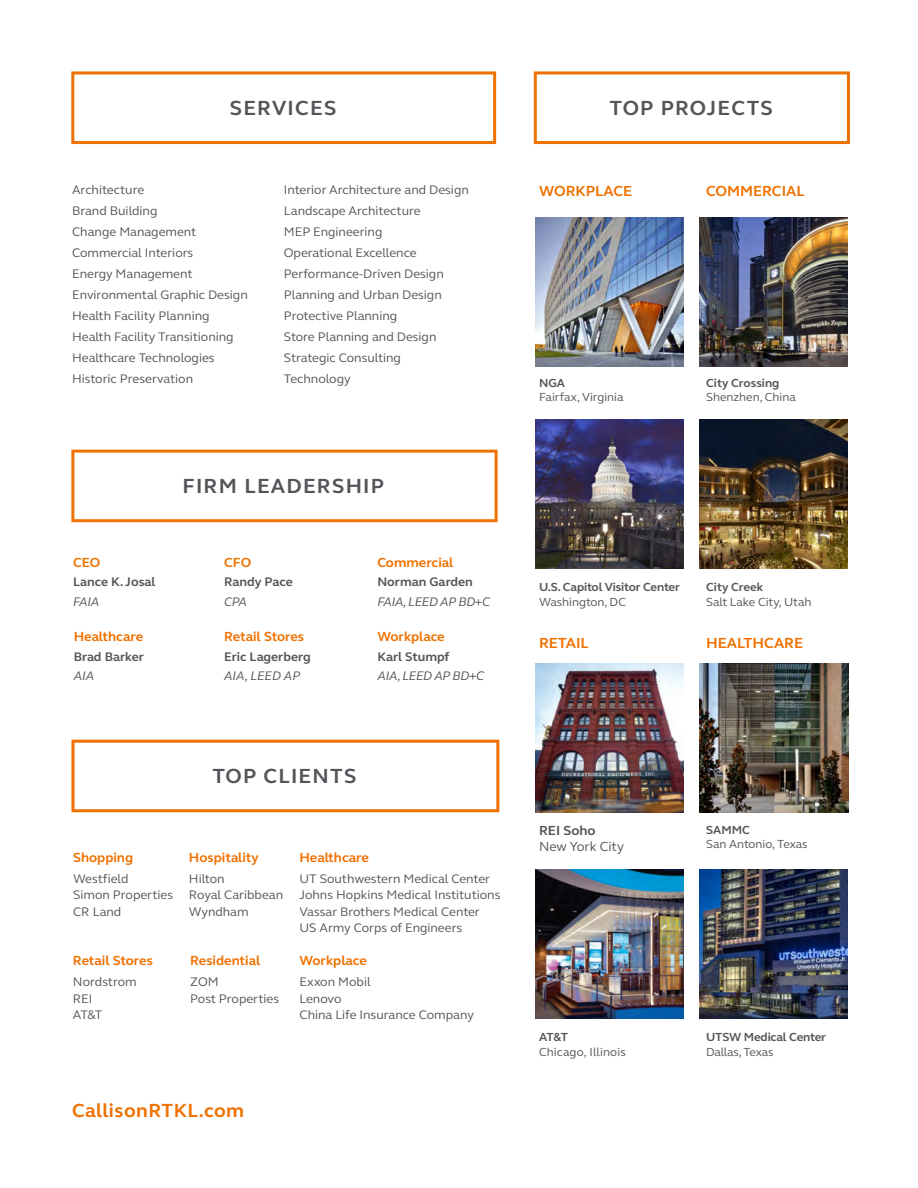
<style>
.page{position:relative;width:918px;height:1188px;background:#fff}
.page>*{position:absolute;margin:0;border:0;box-sizing:border-box;transform-origin:0 0}
.t1{font:700 21px "FS Elliot";letter-spacing:.06em;color:#54555a}
.t2{font:700 19.5px "FS Elliot";letter-spacing:.025em;color:#ef7100}
.t3{font:700 15px "FS Elliot";color:#ef7100}
.t4{font:700 13.5px "FS Elliot";color:#ef7100}
.t5{font:13.5px "FS Elliot";color:#54555a}
.t6{font:700 13.5px "FS Elliot";color:#54555a}
.t7{font:12.75px/21px "FS Elliot";color:#54555a}
.t8{font:700 12.75px "FS Elliot";color:#54555a}
.t9{font:italic 12.75px "FS Elliot";letter-spacing:-.025em;color:#54555a}
.t10{font:italic 12.75px "FS Elliot";color:#54555a}
.t11{font:12px "FS Elliot";color:#54555a}
.t12{font:700 12px "FS Elliot";letter-spacing:-.01em;color:#54555a}
.t13{font:12px "FS Elliot";letter-spacing:-.02em;color:#54555a}
</style>
<div class="page">
<svg style="left:71px;top:71px;width:425px;height:73px"></svg>
<svg style="left:71px;top:740px;width:428px;height:72px"></svg>
<svg style="left:71px;top:450px;width:427px;height:72px"></svg>
<svg style="left:534px;top:71px;width:316px;height:73px"></svg>
<img style="left:535px;top:420px;width:149px;height:148px">
<img style="left:699px;top:420px;width:149px;height:148px">
<img style="left:535px;top:218px;width:149px;height:149px">
<img style="left:699px;top:218px;width:149px;height:149px">
<img style="left:535px;top:663px;width:149px;height:149px">
<img style="left:699px;top:663px;width:149px;height:149px">
<img style="left:535px;top:870px;width:149px;height:149px">
<img style="left:699px;top:870px;width:149px;height:149px">
<h1 class="t1" style="left:230px;top:94px;width:108px">SERVICES</h1>
<p class="t7" style="left:72px;top:179px;width:177px">Architecture<br>Brand Building<br>Change Management<br>Commercial Interiors<br>Energy Management<br>Environmental Graphic Design<br>Health Facility Planning<br>Health Facility Transitioning<br>Healthcare Technologies<br>Historic Preservation</p>
<p class="t7" style="left:284px;top:179px;width:187px">Interior Architecture and Design<br>Landscape Architecture<br>MEP Engineering<br>Operational Excellence<br>Performance-Driven Design<br>Planning and Urban Design<br>Protective Planning<br>Store Planning and Design<br>Strategic Consulting<br>Technology</p>
<p class="t4" style="left:73px;top:553px;width:29px">CEO</p>
<p class="t8" style="left:73px;top:573px;width:84px">Lance K. Josal</p>
<p class="t9" style="left:73px;top:593px;width:28px">FAIA</p>
<p class="t4" style="left:74px;top:627px;width:71px">Healthcare</p>
<p class="t8" style="left:74px;top:648px;width:72px">Brad Barker</p>
<p class="t9" style="left:74px;top:667px;width:22px">AIA</p>
<h1 class="t1" style="left:182px;top:472px;width:203px">FIRM LEADERSHIP</h1>
<p class="t4" style="left:224px;top:553px;width:29px">CFO</p>
<p class="t8" style="left:224px;top:573px;width:70px">Randy Pace</p>
<p class="t9" style="left:224px;top:593px;width:24px">CPA</p>
<p class="t4" style="left:224px;top:627px;width:81px">Retail Stores</p>
<p class="t8" style="left:224px;top:648px;width:88px">Eric Lagerberg</p>
<p class="t10" style="left:224px;top:667px;width:78px">AIA, LEED AP</p>
<p class="t4" style="left:377px;top:553px;width:77px">Commercial</p>
<p class="t8" style="left:377px;top:573px;width:97px">Norman Garden</p>
<p class="t9" style="left:377px;top:593px;width:114px">FAIA, LEED AP BD+C</p>
<p class="t4" style="left:377px;top:627px;width:69px">Workplace</p>
<p class="t8" style="left:377px;top:648px;width:73px">Karl Stumpf</p>
<p class="t9" style="left:377px;top:667px;width:108px">AIA, LEED AP BD+C</p>
<h1 class="t1" style="left:212px;top:762px;width:146px">TOP CLIENTS</h1>
<p class="t4" style="left:73px;top:848px;width:62px">Shopping</p>
<p class="t7" style="left:73px;top:870px;width:102px;line-height:16.5px">Westfield<br>Simon Properties<br>CR Land</p>
<p class="t4" style="left:73px;top:951px;width:81px">Retail Stores</p>
<p class="t7" style="left:73px;top:973px;width:65px;line-height:16.5px">Nordstrom<br>REI<br>AT&amp;T</p>
<p class="t4" style="left:189px;top:848px;width:71px">Hospitality</p>
<p class="t7" style="left:189px;top:870px;width:96px;line-height:16.5px">Hilton<br>Royal Caribbean<br>Wyndham</p>
<p class="t4" style="left:190px;top:951px;width:71px">Residential</p>
<p class="t7" style="left:190px;top:973px;width:90px;line-height:16.5px">ZOM<br>Post Properties</p>
<p class="t4" style="left:299px;top:848px;width:71px">Healthcare</p>
<p class="t7" style="left:299px;top:870px;width:202px;line-height:16.5px">UT Southwestern Medical Center<br>Johns Hopkins Medical Institutions<br>Vassar Brothers Medical Center<br>US Army Corps of Engineers</p>
<p class="t4" style="left:299px;top:951px;width:69px">Workplace</p>
<p class="t7" style="left:299px;top:973px;width:176px;line-height:16.5px">Exxon Mobil<br>Lenovo<br>China Life Insurance Company</p>
<h2 class="t2" style="left:72px;top:1097px;width:174px">CallisonRTKL.com</h2>
<h1 class="t1" style="left:610px;top:94px;width:165px">TOP PROJECTS</h1>
<p class="t3" style="left:539px;top:181px;width:95px">WORKPLACE</p>
<p class="t3" style="left:706px;top:181px;width:100px">COMMERCIAL</p>
<p class="t12" style="left:539px;top:375px;width:28px">NGA</p>
<p class="t11" style="left:539px;top:389px;width:86px">Fairfax, Virginia</p>
<p class="t12" style="left:706px;top:375px;width:75px">City Crossing</p>
<p class="t11" style="left:706px;top:389px;width:91px">Shenzhen, China</p>
<p class="t12" style="left:539px;top:579px;width:142px">U.S. Capitol Visitor Center</p>
<p class="t11" style="left:539px;top:593px;width:89px">Washington, DC</p>
<p class="t12" style="left:706px;top:579px;width:59px">City Creek</p>
<p class="t11" style="left:706px;top:593px;width:107px">Salt Lake City, Utah</p>
<p class="t3" style="left:539px;top:632px;width:51px">RETAIL</p>
<p class="t3" style="left:706px;top:632px;width:99px">HEALTHCARE</p>
<p class="t6" style="left:539px;top:821px;width:58px">REI Soho</p>
<p class="t5" style="left:539px;top:837px;width:86px">New York City</p>
<p class="t12" style="left:539px;top:1029px;width:31px">AT&amp;T</p>
<p class="t11" style="left:539px;top:1043px;width:88px">Chicago, Illinois</p>
<p class="t12" style="left:706px;top:822px;width:45px">SAMMC</p>
<p class="t11" style="left:706px;top:836px;width:103px">San Antonio, Texas</p>
<p class="t12" style="left:706px;top:1029px;width:121px">UTSW Medical Center</p>
<p class="t13" style="left:706px;top:1043px;width:69px">Dallas, Texas</p>
</div>
